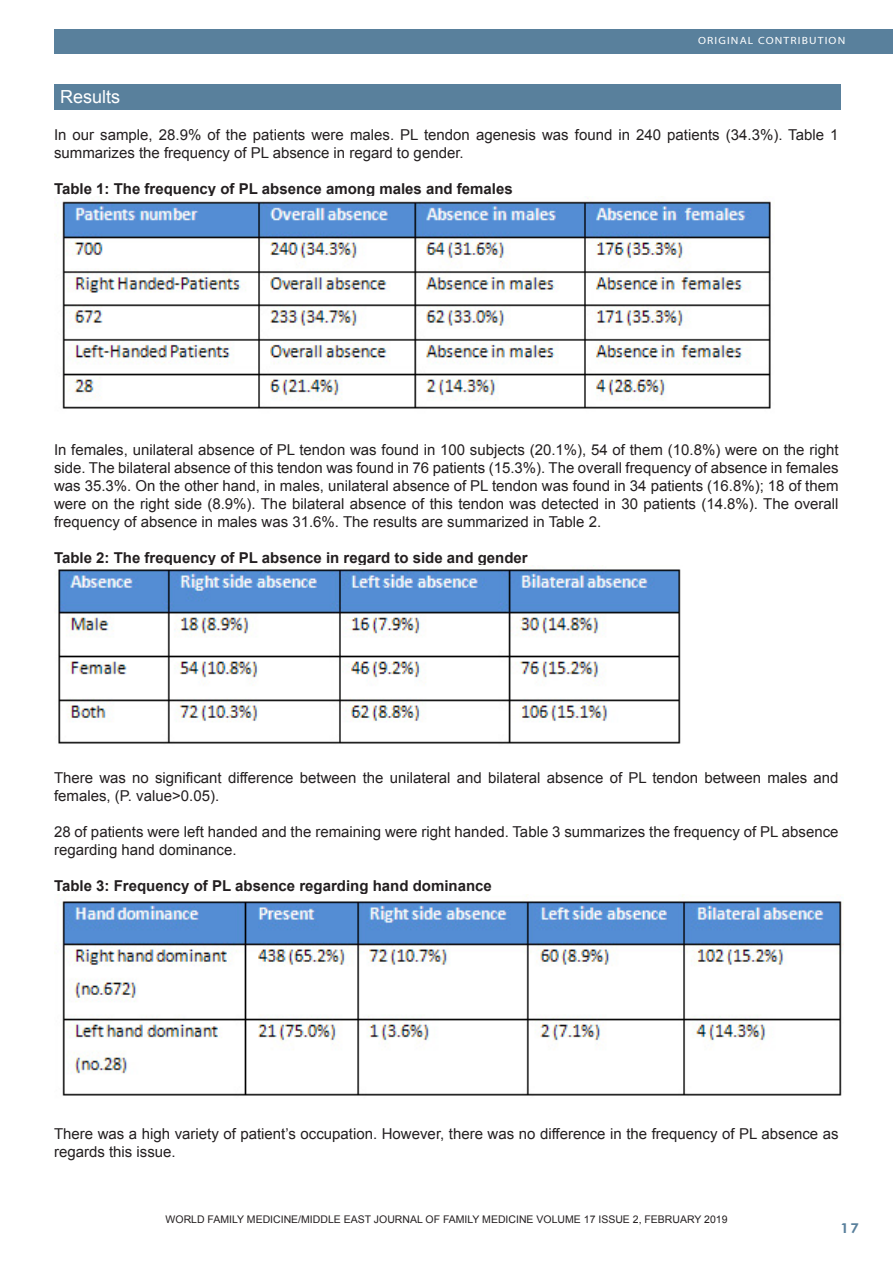
<style>
.page{position:relative;width:893px;height:1263px;background:#fff}
.page>*{position:absolute;margin:0;border:0;box-sizing:border-box;transform-origin:0 0}
.Footnote_Text{font:18px "Arial";color:#fff}
.Footnote_Text-2{font:15px/18px "Arial";color:#231f20}
.Footnote_Text-3{font:700 15px "Arial";color:#231f20}
.t1{font:700 13.5px "Century Gothic";color:#59809c;scale:1.1 1}
.Footnote_Text-4{font:10.5px "Arial";color:#231f20}
.t2{font:10.5px "Myriad";letter-spacing:.1em;color:#fff;scale:1.1 1}
</style>
<div class="page">
<div style="left:54px;top:30px;width:839px;height:24px;background:#59809c"></div>
<div style="left:54px;top:84px;width:786px;height:26px;background:#59809c"></div>
<img style="left:54px;top:199px;width:717px;height:210px">
<img style="left:58px;top:566px;width:623px;height:178px">
<img style="left:54px;top:894px;width:789px;height:202px">
<p class="t2" style="left:698px;top:35px;width:135px">ORIGINAL CONTRIBUTION</p>
<p class="Footnote_Text" style="left:60px;top:85px;width:62px">Results</p>
<p class="Footnote_Text-2" style="left:54px;top:125px;width:786px">In our sample, 28.9% of the patients were males. PL tendon agenesis was found in 240 patients (34.3%). Table 1 summarizes the frequency of PL absence in regard to gender.</p>
<p class="Footnote_Text-3" style="left:54px;top:178px;width:460px">Table 1: The frequency of PL absence among males and females</p>
<p class="Footnote_Text-2" style="left:54px;top:440px;width:786px;text-align:justify">In females, unilateral absence of PL tendon was found in 100 subjects (20.1%), 54 of them (10.8%) were on the right side. The bilateral absence of this tendon was found in 76 patients (15.3%). The overall frequency of absence in females was 35.3%. On the other hand, in males, unilateral absence of PL tendon was found in 34 patients (16.8%); 18 of them were on the right side (8.9%). The bilateral absence of this tendon was detected in 30 patients (14.8%). The overall frequency of absence in males was 31.6%. The results are summarized in Table 2.</p>
<p class="Footnote_Text-3" style="left:54px;top:547px;width:475px">Table 2: The frequency of PL absence in regard to side and gender</p>
<p class="Footnote_Text-2" style="left:54px;top:769px;width:786px">There was no significant difference between the unilateral and bilateral absence of PL tendon between males and females, (P. value&gt;0.05).</p>
<p class="Footnote_Text-2" style="left:54px;top:823px;width:786px">28 of patients were left handed and the remaining were right handed. Table 3 summarizes the frequency of PL absence regarding hand dominance.</p>
<p class="Footnote_Text-3" style="left:54px;top:876px;width:439px">Table 3: Frequency of PL absence regarding hand dominance</p>
<p class="Footnote_Text-2" style="left:54px;top:1124px;width:786px">There was a high variety of patient’s occupation. However, there was no difference in the frequency of PL absence as regards this issue.</p>
<p class="Footnote_Text-4" style="left:166px;top:1212px;width:563px">WORLD FAMILY MEDICINE/MIDDLE EAST JOURNAL OF FAMILY MEDICINE VOLUME 17 ISSUE 2, FEBRUARY 2019</p>
<p class="Footnote_Text-4" style="left:160px;top:1214px;width:572px">WORLD FAMILY MEDICINE/MIDDLE EAST JOURNAL OF FAMILY MEDICINE VOLUME 15 ISSUE 10, DECEMBER 2017</p>
<p class="t1" style="left:840px;top:1218px;width:18px">17</p>
</div>
